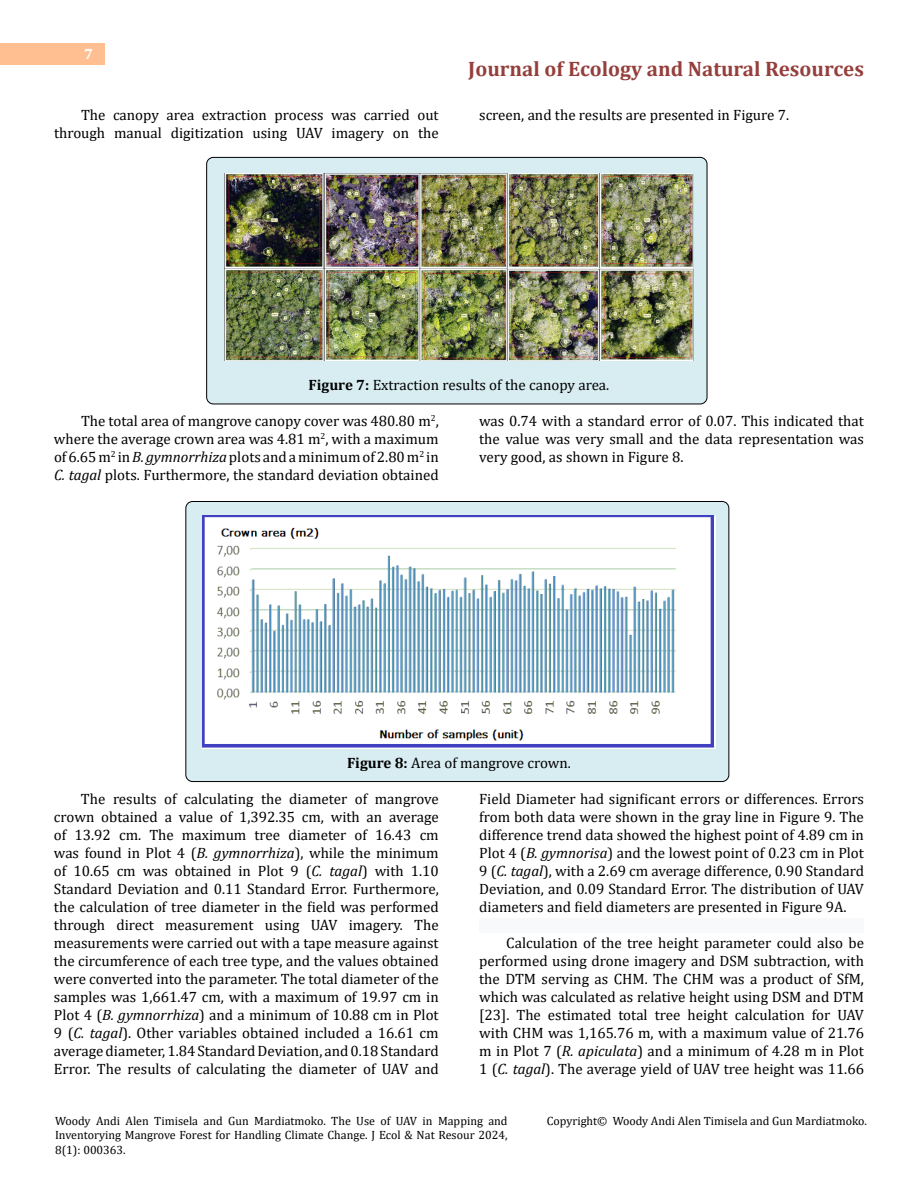
<style>
.page{position:relative;width:918px;height:1188px;background:#fff}
.page>*{position:absolute;margin:0;border:0;box-sizing:border-box;transform-origin:0 0}
.t1{font:700 21px "Cambria";color:#953f3c}
.t2{font:15px/18px "Cambria";color:#000;text-align:justify}
.t3{font:700 15px "Cambria";color:#fff}
.t4{font:12px/14.4px "Cambria";color:#000;text-align:justify}
.s1{font-weight:700}
.s2{font-style:italic}
</style>
<div class="page">
<div style="left:0;top:43px;width:105px;height:21px;background:#ffbf91"></div>
<div style="left:186px;top:501px;width:543px;height:281px;background:#d8edf2;border-radius:7px"></div>
<div style="left:185px;top:501px;width:544px;height:281px;border:1px solid #000;border-radius:7px"></div>
<div style="left:207px;top:157px;width:500px;height:247px;background:#d8edf2;border-radius:7px"></div>
<div style="left:206px;top:157px;width:501px;height:247px;border:1px solid #000;border-radius:7px"></div>
<img style="left:225px;top:174px;width:468px;height:186px">
<img style="left:202px;top:516px;width:514px;height:233px">
<div style="left:479px;top:918px;width:385px;height:15px;background:#f8f9fa"></div>
<p class="t3" style="left:84px;top:44px;width:10px">7</p>
<h1 class="t1" style="left:468px;top:54px;width:397px">Journal of Ecology and Natural Resources</h1>
<p class="t2" style="left:54px;top:105px;width:386px;text-align:right">The canopy area extraction process was carried out through manual digitization using UAV imagery on the</p>
<p class="t2" style="left:479px;top:105px;width:311px">screen, and the results are presented in Figure 7.</p>
<p class="t2" style="left:309px;top:375px;width:302px"><span class="s1">Figure 7:</span> Extraction results of the canopy area.</p>
<p class="t2" style="left:54px;top:411px;width:386px;text-indent:27px">The total area of mangrove canopy cover was 480.80 m<sup>2</sup>, where the average crown area was 4.81 m<sup>2</sup>, with a maximum of 6.65 m<sup>2</sup> in <span class="s2">B. gymnorrhiza</span> plots and a minimum of 2.80 m<sup>2</sup> in <span class="s2">C. tagal</span> plots. Furthermore, the standard deviation obtained</p>
<p class="t2" style="left:479px;top:411px;width:386px">was 0.74 with a standard error of 0.07. This indicated that the value was very small and the data representation was very good, as shown in Figure 8.</p>
<p class="t2" style="left:347px;top:753px;width:225px"><span class="s1">Figure 8:</span> Area of mangrove crown.</p>
<p class="t2" style="left:54px;top:789px;width:386px;text-indent:27px">The results of calculating the diameter of mangrove crown obtained a value of 1,392.35 cm, with an average of 13.92 cm. The maximum tree diameter of 16.43 cm was found in Plot 4 (<span class="s2">B. gymnorrhiza</span>), while the minimum of 10.65 cm was obtained in Plot 9 (<span class="s2">C. tagal</span>) with 1.10<br>Standard Deviation and 0.11 Standard Error. Furthermore, the calculation of tree diameter in the field was performed through direct measurement using UAV imagery. The measurements were carried out with a tape measure against the circumference of each tree type, and the values obtained were converted into the parameter. The total diameter of the samples was 1,661.47 cm, with a maximum of 19.97 cm in Plot 4 (<span class="s2">B. gymnorrhiza</span>) and a minimum of 10.88 cm in Plot 9 (<span class="s2">C. tagal</span>). Other variables obtained included a 16.61 cm average diameter, 1.84 Standard Deviation, and 0.18 Standard Error. The results of calculating the diameter of UAV and</p>
<p class="t2" style="left:479px;top:789px;width:386px">Field Diameter had significant errors or differences. Errors from both data were shown in the gray line in Figure 9. The difference trend data showed the highest point of 4.89 cm in Plot 4 (<span class="s2">B. gymnorisa</span>) and the lowest point of 0.23 cm in Plot 9 (<span class="s2">C. tagal</span>), with a 2.69 cm average difference, 0.90 Standard Deviation, and 0.09 Standard Error. The distribution of UAV diameters and field diameters are presented in Figure 9A.</p>
<p class="t2" style="left:479px;top:933px;width:386px;text-indent:27px">Calculation of the tree height parameter could also be performed using drone imagery and DSM subtraction, with the DTM serving as CHM. The CHM was a product of SfM, which was calculated as relative height using DSM and DTM [23]. The estimated total tree height calculation for UAV with CHM was 1,165.76 m, with a maximum value of 21.76 m in Plot 7 (<span class="s2">R. apiculata</span>) and a minimum of 4.28 m in Plot 1 (<span class="s2">C. tagal</span>). The average yield of UAV tree height was 11.66</p>
<p class="t4" style="left:55px;top:1114px;width:454px">Woody Andi Alen Timisela and Gun Mardiatmoko. The Use of UAV in Mapping and Inventorying Mangrove Forest for Handling Climate Change. J Ecol &amp; Nat Resour 2024, 8(1): 000363.</p>
<p class="t4" style="left:547px;top:1114px;width:322px">Copyright© Woody Andi Alen Timisela and Gun Mardiatmoko.</p>
</div>
